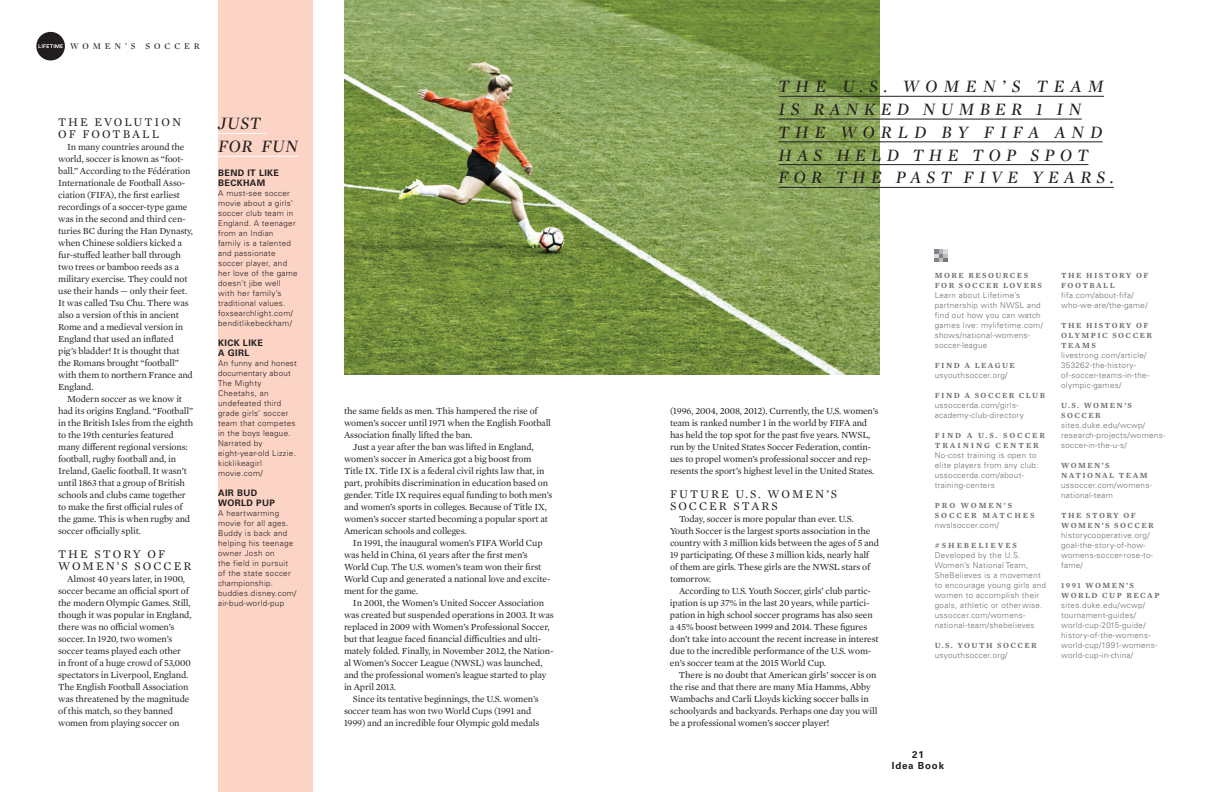
<style>
.page{position:relative;width:1224px;height:792px;background:#fff}
.page>*{position:absolute;margin:0;border:0;box-sizing:border-box;transform-origin:0 0}
.t1{font:italic 17.7px/22.8px "Mercury Display";letter-spacing:.28em;color:#231f20}
.t2{font:italic 17.7px/22.8px "Mercury Display";letter-spacing:.02em;color:#231f20}
.t3{font:12px/12px "Mercury Text G1";letter-spacing:.165em;color:#231f20}
.t4{font:700 9.8px/10.5px "Univers LT Std";letter-spacing:.08em;color:#231f20;text-align:center}
.t5{font:9.5px/12px "Mercury Text G1";letter-spacing:-.015em;color:#231f20}
.t6{font:700 9px/10px "Univers LT Std";letter-spacing:.04em;color:#231f20}
.t7{font:9px "Mercury Display";letter-spacing:.44em;color:#231f20}
.t8{font:300 8px/10px "Univers LT Std";letter-spacing:.04em;color:#6c6d70}
.t9{font:300 8px/10px "Univers LT Std";letter-spacing:.04em;color:#231f20}
.t10{font:600 8px/10px "Mercury Text G1";letter-spacing:.18em;color:#6c6d70}
.t11{font:600 8px/10px "Mercury Text G1";letter-spacing:.24em;color:#6c6d70}
.s1{font-family:"Mercury Text G1";font-weight:600}
</style>
<div class="page">
<div style="left:218px;top:0;width:94px;height:792px;background:#fcd4c5"></div>
<hr style="left:218px;top:133px;width:47px;height:1px;background:#fff">
<hr style="left:218px;top:156px;width:80px;height:1px;background:#fff">
<svg style="left:935px;top:249px;width:12px;height:13px"></svg>
<img style="left:344px;top:0;width:536px;height:375px">
<hr style="left:779px;top:96px;width:325px;height:1px;background:#231f20">
<hr style="left:779px;top:119px;width:303px;height:1px;background:#231f20">
<hr style="left:779px;top:141px;width:324px;height:1px;background:#231f20">
<hr style="left:779px;top:164px;width:309px;height:1px;background:#231f20">
<hr style="left:779px;top:187px;width:335px;height:1px;background:#231f20">
<svg style="left:36px;top:32px;width:29px;height:28px"></svg>
<p class="t7" style="left:70px;top:40px;width:131px">WOMEN’S SOCCER</p>
<p class="t3" style="left:58px;top:115px;width:124px">THE EVOLUTION<br>OF FOOTBALL</p>
<p class="t5" style="left:58px;top:140px;width:136px;text-indent:9px">In many countries around the world, soccer is known as “foot&shy;ball.” According to the Fédération<br>Internationale de Football Asso&shy;ciation (FIFA), the first earliest recordings of a soccer-type game was in the second and third cen&shy;turies BC during the Han Dynasty, when Chinese soldiers kicked a fur-stuffed leather ball through two trees or bamboo reeds as a military exercise. They could not use their hands — only their feet.<br>It was called Tsu Chu. There was also a version of this in ancient<br>Rome and a medieval version in<br>England that used an inflated pig’s bladder! It is thought that the Romans brought “football” with them to northern France and<br>England.</p>
<p class="t5" style="left:58px;top:392px;width:137px;text-indent:9px">Modern soccer as we know it had its origins England. “Football” in the British Isles from the eighth to the 19th centuries featured many different regional versions: football, rugby football and, in<br>Ireland, Gaelic football. It wasn’t until 1863 that a group of British schools and clubs came together to make the first official rules of the game. This is when rugby and soccer officially split.</p>
<p class="t3" style="left:58px;top:547px;width:135px">THE STORY OF<br>WOMEN’S SOCCER</p>
<p class="t5" style="left:58px;top:572px;width:135px;text-indent:9px">Almost 40 years later, in 1900, soccer became an official sport of the modern Olympic Games. Still, though it was popular in England, there was no official women’s soccer. In 1920, two women’s soccer teams played each other<br>in front of a huge crowd of 53,000 spectators in Liverpool, England.<br>The English Football Association was threatened by the magnitude of this match, so they banned women from playing soccer on</p>
<p class="t2" style="left:218px;top:111px;width:82px">JUST<br>FOR FUN</p>
<p class="t6" style="left:218px;top:168px;width:62px">BEND IT LIKE<br>BECKHAM</p>
<p class="t9" style="left:218px;top:188px;width:81px">A must-see soccer movie about a girls’ soccer club team in<br>England. A teenager from an Indian family is a talented and passionate soccer player, and her love of the game doesn’t jibe well with her family’s traditional values. foxsearchlight.com/ benditlikebeckham/</p>
<p class="t6" style="left:218px;top:338px;width:46px">KICK LIKE<br>A GIRL</p>
<p class="t9" style="left:218px;top:358px;width:80px">An funny and honest documentary about<br>The Mighty<br>Cheetahs, an undefeated third grade girls’ soccer team that competes in the boys league.<br>Narrated by eight-year-old Lizzie. kicklikeagirl movie.com/</p>
<p class="t6" style="left:218px;top:488px;width:41px">AIR BUD</p>
<p class="t6" style="left:218px;top:498px;width:58px">WORLD PUP</p>
<p class="t9" style="left:218px;top:508px;width:80px">A heartwarming movie for all ages.<br>Buddy is back and helping his teenage owner Josh on<br>the field in pursuit of the state soccer championship. buddies.disney.com/ air-bud-world-pup</p>
<p class="t5" style="left:344px;top:404px;width:209px">the same fields as men. This hampered the rise of women’s soccer until 1971 when the English Football<br>Association finally lifted the ban.</p>
<p class="t5" style="left:344px;top:440px;width:210px;text-indent:9px">Just a year after the ban was lifted in England, women’s soccer in America got a big boost from Title IX. Title IX is a federal civil rights law that, in part, prohibits discrimination in education based on gender. Title IX requires equal funding to both men’s and women’s sports in colleges. Because of Title IX, women’s soccer started becoming a popular sport at American schools and colleges.</p>
<p class="t5" style="left:344px;top:536px;width:208px;text-indent:9px">In 1991, the inaugural women’s FIFA World Cup was held in China, 61 years after the first men’s World Cup. The U.S. women’s team won their first World Cup and generated a national love and excite&shy;ment for the game.</p>
<p class="t5" style="left:344px;top:596px;width:211px;text-indent:9px">In 2001, the Women’s United Soccer Association was created but suspended operations in 2003. It was replaced in 2009 with Women’s Professional Soccer, but that league faced financial difficulties and ulti&shy;mately folded. Finally, in November 2012, the Nation&shy;al Women’s Soccer League (NWSL) was launched, and the professional women’s league started to play in April 2013.</p>
<p class="t5" style="left:344px;top:692px;width:197px;text-indent:9px">Since its tentative beginnings, the U.S. women’s soccer team has won two World Cups (1991 and<br>1999) and an incredible four Olympic gold medals</p>
<p class="t1" style="left:779px;top:74px;width:337px">THE U.S. WOMEN’S TEAM<br>IS RANKED NUMBER 1 IN<br>THE WORLD BY FIFA AND<br>HAS HELD THE TOP SPOT<br>FOR THE PAST FIVE YEARS.</p>
<p class="t5" style="left:670px;top:404px;width:210px">(1996, 2004, 2008, 2012). Currently, the U.S. women’s team is ranked number 1 in the world by FIFA and has held the top spot for the past five years. NWSL, run by the United States Soccer Federation, contin&shy;ues to propel women’s professional soccer and rep&shy;resents the sport’s highest level in the United States.</p>
<p class="t3" style="left:670px;top:487px;width:169px">FUTURE U.S. WOMEN’S<br>SOCCER STARS</p>
<p class="t5" style="left:670px;top:512px;width:211px;text-indent:9px">Today, soccer is more popular than ever. U.S.<br>Youth Soccer is the largest sports association in the country with 3 million kids between the ages of 5 and 19 participating. Of these 3 million kids, nearly half of them are girls. These girls are the NWSL stars of tomorrow.</p>
<p class="t5" style="left:670px;top:584px;width:210px;text-indent:9px">According to U.S. Youth Soccer, girls’ club partic&shy;ipation is up 37% in the last 20 years, while partici&shy;pation in high school soccer programs has also seen a 45% boost between 1999 and 2014. These figures don’t take into account the recent increase in interest due to the incredible performance of the U.S. wom&shy;en’s soccer team at the 2015 World Cup.</p>
<p class="t5" style="left:670px;top:668px;width:209px;text-indent:9px">There is no doubt that American girls’ soccer is on the rise and that there are many Mia Hamms, Abby Wambachs and Carli Lloyds kicking soccer balls in schoolyards and backyards. Perhaps one day you will be a professional women’s soccer player!</p>
<p class="t10" style="left:935px;top:269px;width:109px">MORE RESOURCES<br>FOR SOCCER LOVERS</p>
<p class="t8" style="left:935px;top:290px;width:110px">Learn about Lifetime’s partnership with NWSL and find out how you can watch games live: mylifetime.com/ shows/national-womens&shy;soccer-league</p>
<p class="t10" style="left:935px;top:359px;width:82px">FIND A LEAGUE</p>
<p class="t8" style="left:935px;top:370px;width:74px">usyouthsoccer.org/</p>
<p class="t8" style="left:935px;top:390px;width:112px"><span class="s1">FIND A SOCCER CLUB </span>ussoccerda.com/girls&shy;academy-club-directory</p>
<p class="t11" style="left:935px;top:429px;width:112px">FIND A U.S. SOCCER<br>TRAINING CENTER</p>
<p class="t8" style="left:935px;top:450px;width:105px">No-cost training is open to elite players from any club: ussoccerda.com/about&shy;training-centers</p>
<p class="t11" style="left:935px;top:499px;width:101px">PRO WOMEN’S<br>SOCCER MATCHES</p>
<p class="t8" style="left:935px;top:520px;width:66px">nwslsoccer.com/</p>
<p class="t8" style="left:935px;top:540px;width:113px"><span class="s1">#SHEBELIEVES<br></span>Developed by the U.S.<br>Women’s National Team,<br>SheBelieves is a movement to encourage young girls and women to accomplish their goals, athletic or otherwise. ussoccer.com/womens&shy;national-team/shebelieves</p>
<p class="t10" style="left:935px;top:639px;width:104px">U.S. YOUTH SOCCER</p>
<p class="t8" style="left:935px;top:650px;width:74px">usyouthsoccer.org/</p>
<p class="t4" style="left:892px;top:750px;width:54px">21<br>Idea Book</p>
<p class="t10" style="left:1061px;top:269px;width:89px">THE HISTORY OF<br>FOOTBALL</p>
<p class="t8" style="left:1061px;top:290px;width:88px">fifa.com/about-fifa/ who-we-are/the-game/</p>
<p class="t10" style="left:1061px;top:319px;width:92px">THE HISTORY OF<br>OLYMPIC SOCCER<br>TEAMS</p>
<p class="t8" style="left:1061px;top:350px;width:90px">livestrong.com/article/<br>353262-the-history&shy;of-soccer-teams-in-the&shy;olympic-games/</p>
<p class="t10" style="left:1061px;top:399px;width:72px">U.S. WOMEN’S<br>SOCCER</p>
<p class="t8" style="left:1061px;top:420px;width:106px">sites.duke.edu/wcwp/ research-projects/womens&shy;soccer-in-the-u-s/</p>
<p class="t10" style="left:1061px;top:459px;width:88px">WOMEN’S<br>NATIONAL TEAM</p>
<p class="t8" style="left:1061px;top:480px;width:92px">ussoccer.com/womens&shy;national-team</p>
<p class="t10" style="left:1061px;top:509px;width:94px">THE STORY OF<br>WOMEN’S SOCCER</p>
<p class="t8" style="left:1061px;top:530px;width:94px">historycooperative.org/ goal-the-story-of-how&shy;womens-soccer-rose-to&shy;fame/</p>
<p class="t10" style="left:1061px;top:579px;width:100px">1991 WOMEN’S<br>WORLD CUP RECAP</p>
<p class="t8" style="left:1061px;top:600px;width:98px">sites.duke.edu/wcwp/ tournament-guides/ world-cup-2015-guide/ history-of-the-womens&shy;world-cup/1991-womens&shy;world-cup-in-china/</p>
</div>
